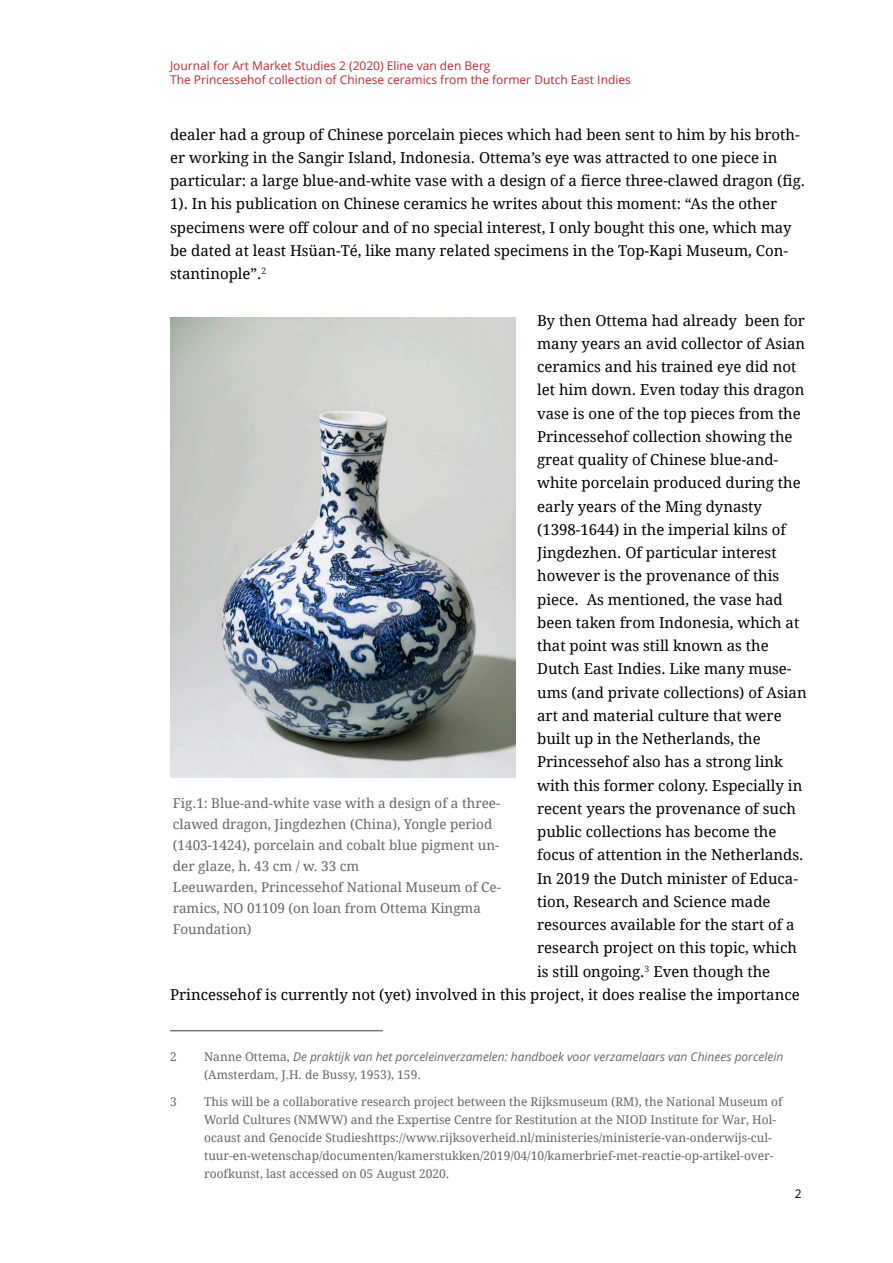
<style>
.page{position:relative;width:893px;height:1263px;background:#fff}
.page>*{position:absolute;margin:0;border:0;box-sizing:border-box;transform-origin:0 0}
.fkm-standard-absatz{font:15px/23.2px "Droid Serif";color:#000}
.t1{font:13.5px/21px "Droid Serif";color:#666}
.fkm-fussnoten{font:12px/18px "Droid Serif";color:#666}
.fkm-fussnoten-2{font:italic 12px/18px "Open Sans";color:#666}
.t2{font:12px/14.4px "Open Sans";color:#ca252c}
.fkm-seitenzahl{font:12px "Open Sans";color:#000}
.s1{font-family:"Droid Serif";font-style:normal}
</style>
<div class="page">
<hr style="left:170px;top:1030px;width:213px;height:1px;background:#777">
<img style="left:170px;top:317px;width:346px;height:461px">
<p class="t2" style="left:170px;top:58px;width:462px">Journal for Art Market Studies 2 (2020) Eline van den Berg<br>The Princessehof collection of Chinese ceramics from the former Dutch East Indies</p>
<p class="fkm-standard-absatz" style="left:170px;top:123px;width:636px">dealer had a group of Chinese porcelain pieces which had been sent to him by his broth&shy;er working in the Sangir Island, Indonesia. Ottema’s eye was attracted to one piece in particular: a large blue-and-white vase with a design of a fierce three-clawed dragon (fig.<br>1). In his publication on Chinese ceramics he writes about this moment: “As the other specimens were off colour and of no special interest, I only bought this one, which may be dated at least Hsüan-Té, like many related specimens in the Top-Kapi Museum, Con&shy;stantinople”.<sup>2</sup></p>
<p class="fkm-standard-absatz" style="left:537px;top:309px;width:269px">By then Ottema had already been for</p>
<p class="fkm-standard-absatz" style="left:537px;top:332px;width:270px">many years an avid collector of Asian</p>
<p class="fkm-standard-absatz" style="left:537px;top:355px;width:261px">ceramics and his trained eye did not</p>
<p class="fkm-standard-absatz" style="left:537px;top:378px;width:269px">let him down. Even today this dragon</p>
<p class="fkm-standard-absatz" style="left:537px;top:402px;width:265px">vase is one of the top pieces from the</p>
<p class="fkm-standard-absatz" style="left:537px;top:425px;width:257px">Princessehof collection showing the</p>
<p class="fkm-standard-absatz" style="left:537px;top:448px;width:243px">great quality of Chinese blue-and-</p>
<p class="fkm-standard-absatz" style="left:537px;top:471px;width:265px">white porcelain produced during the</p>
<p class="fkm-standard-absatz" style="left:537px;top:495px;width:226px">early years of the Ming dynasty</p>
<p class="fkm-standard-absatz" style="left:537px;top:518px;width:250px">(1398-1644) in the imperial kilns of</p>
<p class="fkm-standard-absatz" style="left:537px;top:541px;width:241px">Jingdezhen. Of particular interest</p>
<p class="fkm-standard-absatz" style="left:537px;top:564px;width:244px">however is the provenance of this</p>
<p class="fkm-standard-absatz" style="left:537px;top:588px;width:247px">piece. As mentioned, the vase had</p>
<p class="fkm-standard-absatz" style="left:537px;top:611px;width:264px">been taken from Indonesia, which at</p>
<p class="fkm-standard-absatz" style="left:537px;top:634px;width:233px">that point was still known as the</p>
<p class="fkm-standard-absatz" style="left:537px;top:657px;width:256px">Dutch East Indies. Like many muse-</p>
<p class="fkm-standard-absatz" style="left:537px;top:681px;width:271px">ums (and private collections) of Asian</p>
<p class="fkm-standard-absatz" style="left:537px;top:704px;width:246px">art and material culture that were</p>
<p class="fkm-standard-absatz" style="left:537px;top:727px;width:225px">built up in the Netherlands, the</p>
<p class="fkm-standard-absatz" style="left:537px;top:750px;width:247px">Princessehof also has a strong link</p>
<p class="fkm-standard-absatz" style="left:537px;top:774px;width:267px">with this former colony. Especially in</p>
<p class="fkm-standard-absatz" style="left:537px;top:797px;width:260px">recent years the provenance of such</p>
<p class="fkm-standard-absatz" style="left:537px;top:820px;width:241px">public collections has become the</p>
<p class="fkm-standard-absatz" style="left:537px;top:843px;width:268px">focus of attention in the Netherlands.</p>
<p class="fkm-standard-absatz" style="left:537px;top:867px;width:262px">In 2019 the Dutch minister of Educa-</p>
<p class="fkm-standard-absatz" style="left:537px;top:890px;width:235px">tion, Research and Science made</p>
<p class="fkm-standard-absatz" style="left:537px;top:913px;width:259px">resources available for the start of a</p>
<p class="fkm-standard-absatz" style="left:537px;top:936px;width:261px">research project on this topic, which</p>
<p class="fkm-standard-absatz" style="left:537px;top:960px;width:235px">is still ongoing.<sup>3</sup> Even though the</p>
<p class="fkm-standard-absatz" style="left:170px;top:983px;width:631px">Princessehof is currently not (yet) involved in this project, it does realise the importance</p>
<p class="t1" style="left:173px;top:793px;width:329px">Fig.1: Blue-and-white vase with a design of a three&shy;clawed dragon, Jingdezhen (China), Yongle period (1403-1424), porcelain and cobalt blue pigment un&shy;der glaze, h. 43 cm / w. 33 cm<br>Leeuwarden, Princessehof National Museum of Ce&shy;ramics, NO 01109 (on loan from Ottema Kingma Foundation)</p>
<p class="fkm-fussnoten" style="left:170px;top:1048px;width:8px">2</p>
<p class="fkm-fussnoten-2" style="left:204px;top:1048px;width:581px"><span class="s1">Nanne Ottema,</span> De praktijk van het porceleinverzamelen: handboek voor verzamelaars van Chinees porcelein <span class="s1">(Amsterdam, J.H. de Bussy, 1953), 159.</span></p>
<p class="fkm-fussnoten" style="left:170px;top:1093px;width:8px">3</p>
<p class="fkm-fussnoten" style="left:204px;top:1093px;width:580px">This will be a collaborative research project between the Rijksmuseum (RM), the National Museum of World Cultures (NMWW) and the Expertise Centre for Restitution at the NIOD Institute for War, Hol&shy;ocaust and Genocide Studieshttps://www.rijksoverheid.nl/ministeries/ministerie-van-onderwijs-cul&shy;tuur-en-wetenschap/documenten/kamerstukken/2019/04/10/kamerbrief-met-reactie-op-artikel-over&shy;roofkunst, last accessed on 05 August 2020.</p>
<p class="fkm-seitenzahl" style="left:795px;top:1185px;width:8px">2</p>
</div>
